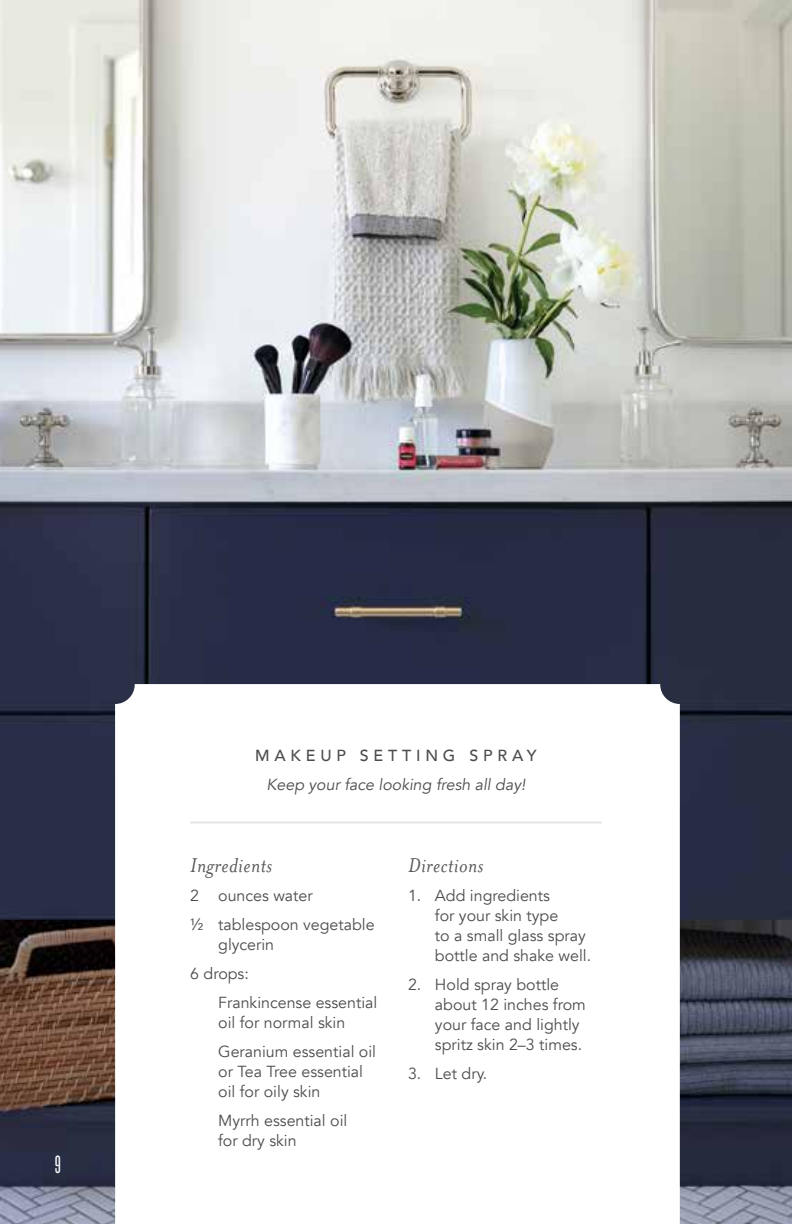
<style>
.page{position:relative;width:792px;height:1224px;background:#fff}
.page>*{position:absolute;margin:0;border:0;box-sizing:border-box;transform-origin:0 0}
.t1{font:26px "Knockout 26 Junior Flywght";color:#fff}
.t2{font:italic 23px "Mrs Eaves OT";letter-spacing:.02em;color:#58595b}
.t3{font:16px/20px "Avenir";color:#4d4d4f}
.t4{font:italic 16px "Avenir";color:#4d4d4f}
.t5{font:500 16px "Avenir";letter-spacing:.3em;color:#4d4d4f}
</style>
<div class="page">
<img style="left:0;top:0;width:792px;height:1224px">
<svg style="left:115px;top:684px;width:565px;height:540px"></svg>
<hr style="left:190px;top:822px;width:412px;height:2px;background:#e6e4e4">
<h1 class="t1" style="left:55px;top:1150px;width:8px">9</h1>
<p class="t5" style="left:255px;top:742px;width:283px">MAKEUP SETTING SPRAY</p>
<p class="t4" style="left:266px;top:775px;width:261px">Keep your face looking fresh all day!</p>
<h2 class="t2" style="left:190px;top:852px;width:83px">Ingredients</h2>
<p class="t3" style="left:190px;top:881px;width:186px;line-height:29px">2 ounces water<br>½ tablespoon vegetable</p>
<p class="t3" style="left:190px;top:930px;width:85px;line-height:29px;text-indent:28px">glycerin<br>6 drops:</p>
<p class="t3" style="left:218px;top:992px;width:161px">Frankincense essential oil for normal skin</p>
<p class="t3" style="left:218px;top:1041px;width:159px">Geranium essential oil or Tea Tree essential oil for oily skin</p>
<p class="t3" style="left:218px;top:1110px;width:131px">Myrrh essential oil for dry skin</p>
<h2 class="t2" style="left:408px;top:852px;width:77px">Directions</h2>
<p class="t3" style="left:435px;top:885px;width:158px;text-indent:-27px">1. Add ingredients<br>for your skin type<br>to a small glass spray bottle and shake well.</p>
<p class="t3" style="left:435px;top:974px;width:152px;text-indent:-27px">2. Hold spray bottle about 12 inches from your face and lightly spritz skin 2–3 times.</p>
<p class="t3" style="left:408px;top:1063px;width:81px">3. Let dry.</p>
</div>
